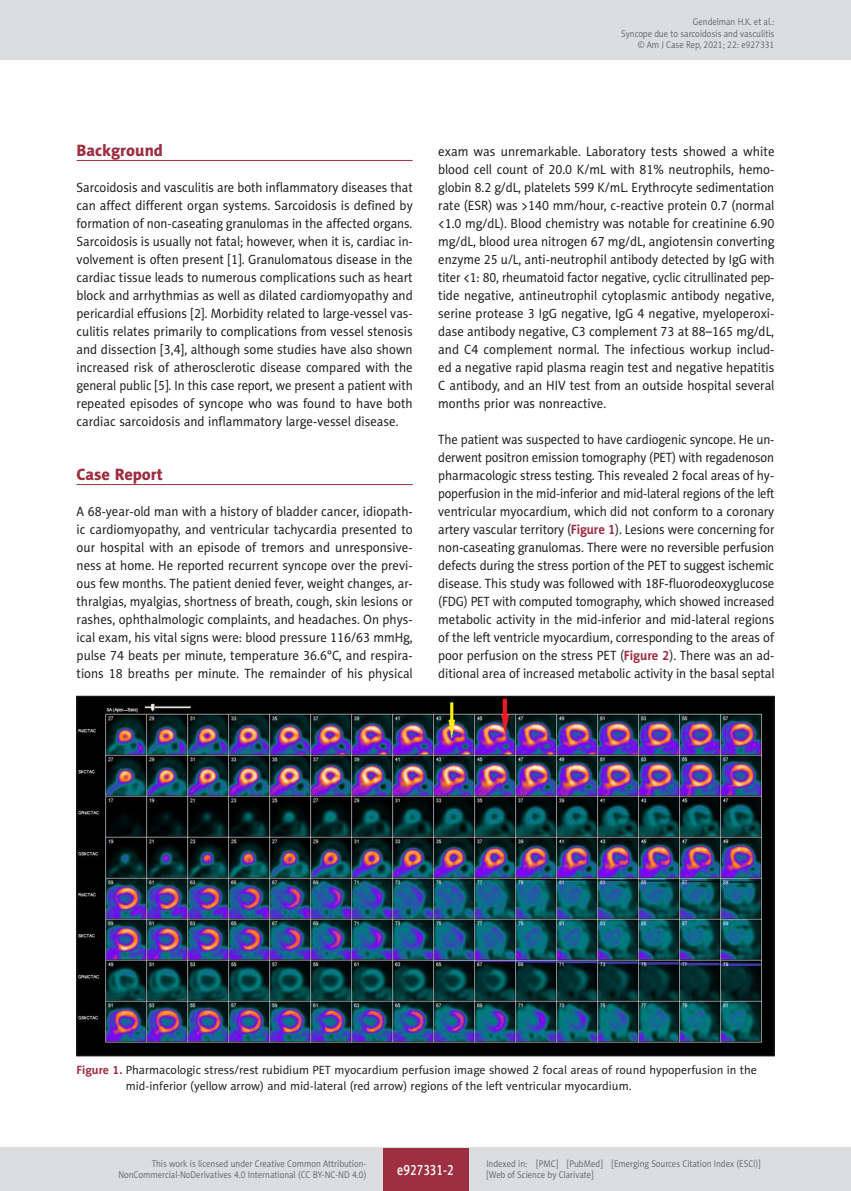
<style>
.page{position:relative;width:851px;height:1191px;background:#fff}
.page>*{position:absolute;margin:0;border:0;box-sizing:border-box;transform-origin:0 0}
.AJCR_Headline_1{font:16.5px "Naomi Sans EFN Heavy";color:#9d2f42}
.AJCR_e-PAGINA{font:15px "Naomi Sans EFN Medium";color:#fff;scale:.8 1}
.AJCR_Body{font:13.5px/18px "Naomi Sans EFN";color:#231f20;text-align:justify;scale:.94 1}
.AJCR_Body-2{font:13.5px/18px "Naomi Sans EFN";color:#231f20;text-align:justify;scale:.96 1}
.AJCR_Body-3{font:13.5px/18px "Naomi Sans EFN";color:#231f20;text-align:justify;scale:.95 1}
.AJCR_Rycina_tytul{font:12px/15.8px "Naomi Sans EFN";color:#231f20}
.AJCR_pagina_zywa{font:9.75px/11.2px "Naomi Sans EFN Light";color:#57585a;text-align:right;scale:.9 1}
.AJCR_pagina_sygnatur{font:9.75px "Naomi Sans EFN Light";color:#57585a;scale:.9 1}
.s1{font-weight:700;color:#9d2f42}
</style>
<div class="page">
<hr style="left:77px;top:160px;width:335px;height:1px;background:#9d2f42">
<hr style="left:77px;top:484px;width:335px;height:1px;background:#9d2f42">
<img style="left:79px;top:698px;width:693px;height:356px">
<div style="left:0;top:0;width:850px;height:60px;background:#dcdddf"></div>
<hr style="left:850px;top:0;width:1px;height:60px;background:#dcdddf">
<div style="left:0;top:1148px;width:850px;height:43px;background:#dcdddf"></div>
<div style="left:383px;top:1147px;width:85px;height:43px;background:#9d2f42"></div>
<p class="AJCR_pagina_zywa" style="left:621px;top:16px;width:172px">Gendelman H.K. et al.:<br>Syncope due to sarcoidosis and vasculitis</p>
<p class="AJCR_pagina_sygnatur" style="left:637px;top:39px;width:153px">© Am J Case Rep, 2021; 22: e927331</p>
<p class="AJCR_Headline_1" style="left:77px;top:140px;width:88px">Background</p>
<p class="AJCR_Body" style="left:77px;top:178px;width:359px">Sarcoidosis and vasculitis are both inflammatory diseases that can affect different organ systems. Sarcoidosis is defined by formation of non-caseating granulomas in the affected organs.<br>Sarcoidosis is usually not fatal; however, when it is, cardiac in&shy;volvement is often present [1]. Granulomatous disease in the cardiac tissue leads to numerous complications such as heart block and arrhythmias as well as dilated cardiomyopathy and pericardial effusions [2]. Morbidity related to large-vessel vas&shy;culitis relates primarily to complications from vessel stenosis and dissection [3,4], although some studies have also shown increased risk of atherosclerotic disease compared with the general public [5]. In this case report, we present a patient with repeated episodes of syncope who was found to have both cardiac sarcoidosis and inflammatory large-vessel disease.</p>
<p class="AJCR_Headline_1" style="left:77px;top:464px;width:88px">Case Report</p>
<p class="AJCR_Body-3" style="left:77px;top:502px;width:355px">A 68-year-old man with a history of bladder cancer, idiopath&shy;ic cardiomyopathy, and ventricular tachycardia presented to our hospital with an episode of tremors and unresponsive&shy;ness at home. He reported recurrent syncope over the previ&shy;ous few months. The patient denied fever, weight changes, ar&shy;thralgias, myalgias, shortness of breath, cough, skin lesions or rashes, ophthalmologic complaints, and headaches. On phys&shy;ical exam, his vital signs were: blood pressure 116/63 mmHg, pulse 74 beats per minute, temperature 36.6°C, and respira&shy;tions 18 breaths per minute. The remainder of his physical</p>
<p class="AJCR_Body-2" style="left:438px;top:142px;width:352px">exam was unremarkable. Laboratory tests showed a white blood cell count of 20.0 K/mL with 81% neutrophils, hemo&shy;globin 8.2 g/dL, platelets 599 K/mL. Erythrocyte sedimentation rate (ESR) was &gt;140 mm/hour, c-reactive protein 0.7 (normal &lt;1.0 mg/dL). Blood chemistry was notable for creatinine 6.90 mg/dL, blood urea nitrogen 67 mg/dL, angiotensin converting enzyme 25 u/L, anti-neutrophil antibody detected by IgG with titer &lt;1: 80, rheumatoid factor negative, cyclic citrullinated pep&shy;tide negative, antineutrophil cytoplasmic antibody negative, serine protease 3 IgG negative, IgG 4 negative, myeloperoxi&shy;dase antibody negative, C3 complement 73 at 88–165 mg/dL, and C4 complement normal. The infectious workup includ&shy;ed a negative rapid plasma reagin test and negative hepatitis C antibody, and an HIV test from an outside hospital several months prior was nonreactive.</p>
<p class="AJCR_Body" style="left:438px;top:430px;width:359px">The patient was suspected to have cardiogenic syncope. He un&shy;derwent positron emission tomography (PET) with regadenoson pharmacologic stress testing. This revealed 2 focal areas of hy&shy;poperfusion in the mid-inferior and mid-lateral regions of the left ventricular myocardium, which did not conform to a coronary artery vascular territory (<span class="s1">Figure 1</span>). Lesions were concerning for non-caseating granulomas. There were no reversible perfusion defects during the stress portion of the PET to suggest ischemic disease. This study was followed with 18F-fluorodeoxyglucose (FDG) PET with computed tomography, which showed increased metabolic activity in the mid-inferior and mid-lateral regions of the left ventricle myocardium, corresponding to the areas of poor perfusion on the stress PET (<span class="s1">Figure 2</span>). There was an ad&shy;ditional area of increased metabolic activity in the basal septal</p>
<p class="AJCR_Rycina_tytul" style="left:126px;top:1062px;width:632px;text-indent:-49px"><span class="s1">Figure 1.</span> Pharmacologic stress/rest rubidium PET myocardium perfusion image showed 2 focal areas of round hypoperfusion in the mid-inferior (yellow arrow) and mid-lateral (red arrow) regions of the left ventricular myocardium.</p>
<p class="AJCR_pagina_zywa" style="left:118px;top:1158px;width:277px">This work is licensed under Creative Common Attribution-<br>NonCommercial-NoDerivatives 4.0 International (CC BY-NC-ND 4.0)</p>
<p class="AJCR_e-PAGINA" style="left:397px;top:1160px;width:72px">e927331-2</p>
<p class="AJCR_pagina_zywa" style="left:486px;top:1158px;width:306px;text-align:left">Indexed in: [PMC] [PubMed] [Emerging Sources Citation Index (ESCI)] [Web of Science by Clarivate]</p>
</div>
